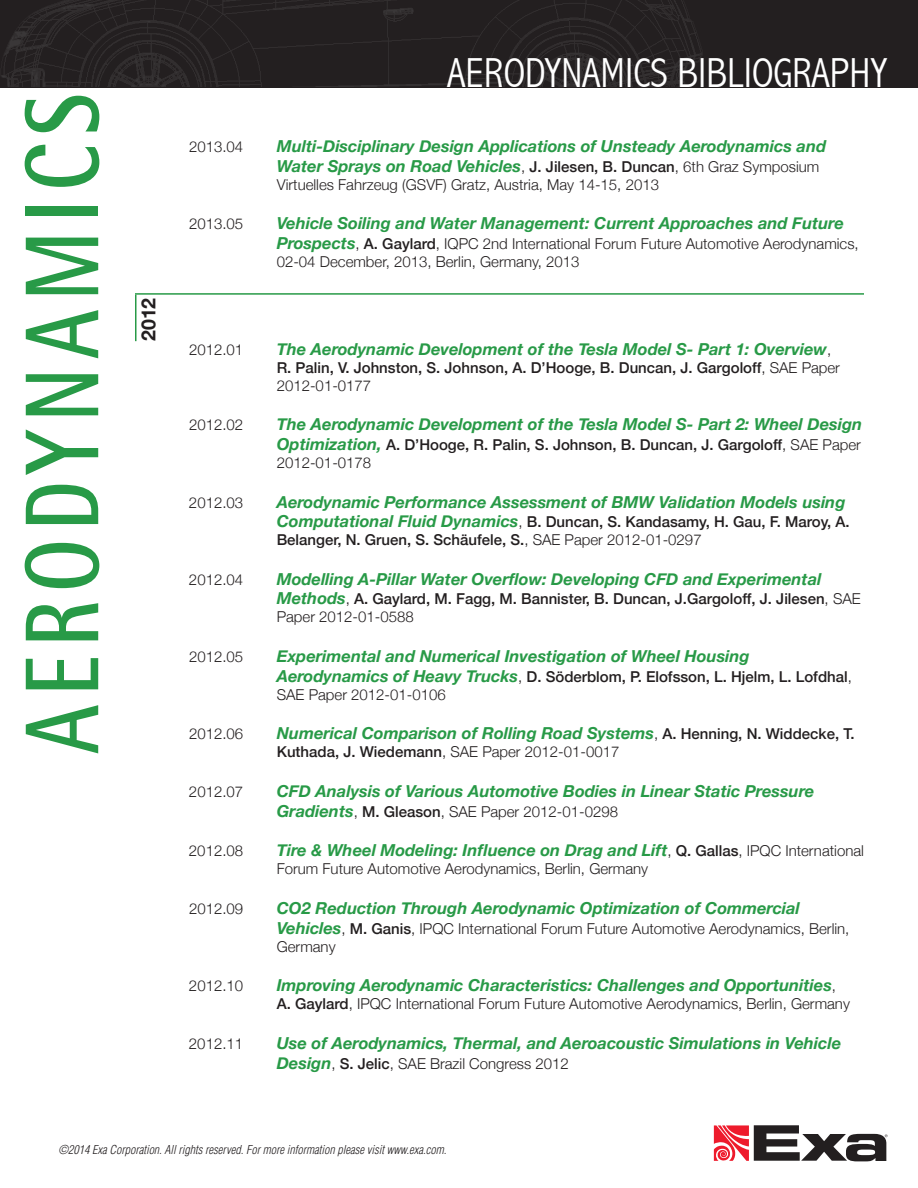
<style>
.page{position:relative;width:918px;height:1188px;background:#fff}
.page>*{position:absolute;margin:0;border:0;box-sizing:border-box;transform-origin:0 0}
.t1{font:700 105px "Rotis Semi Sans";letter-spacing:.1em;color:#289a47;scale:.8 1}
.t2{font:300 condensed 42px "Abadi";color:#fff}
.t3{font:700 19.5px "Helvetica Neue";color:#231f20}
.t4{font:italic 700 16.5px/19.5px "Helvetica Neue";color:#289a47}
.t5{font:300 15px/18px "Helvetica Neue";color:#231f20}
.t6{font:500 15px/18px "Helvetica Neue";color:#231f20}
.t7{font:italic 300 condensed 12px "Helvetica";color:#231f20}
.s1{font-weight:300;font-style:normal;font-size:15px;color:#231f20}
.s2{font-weight:500;font-style:normal;font-size:15px;color:#231f20}
.s3{font-weight:700;font-style:italic;font-size:16.5px;color:#289a47}
.s4{font-weight:500}
.s5{font-weight:300}
</style>
<div class="page">
<div style="left:0;top:0;width:918px;height:88px;background:#231f20"></div>
<img style="left:1px;top:0;width:702px;height:86px">
<svg style="left:714px;top:1125px;width:174px;height:36px"></svg>
<hr style="left:135px;top:293px;width:729px;height:2px;background:#289a47">
<hr style="left:135px;top:295px;width:1px;height:46px;background:#289a47">
<h1 class="t1" style="left:-2px;top:754px;width:827px;rotate:-90deg">AERODYNAMICS</h1>
<p class="t3" style="left:133px;top:341px;width:45px;rotate:-90deg">2012</p>
<h2 class="t2" style="left:447px;top:48px;width:442px">AERODYNAMICS BIBLIOGRAPHY</h2>
<p class="t5" style="left:189px;top:137px;width:56px">2013.04</p>
<p class="t4" style="left:277px;top:137px;width:551px">Multi-Disciplinary Design Applications of Unsteady Aerodynamics and<br>Water Sprays on Road Vehicles<span class="s1">,</span> <span class="s2">J. Jilesen, B. Duncan</span><span class="s1">, 6th Graz Symposium</span></p>
<p class="t5" style="left:277px;top:174px;width:384px">Virtuelles Fahrzeug (GSVF) Gratz, Austria, May 14-15, 2013</p>
<p class="t5" style="left:189px;top:214px;width:56px">2013.05</p>
<p class="t4" style="left:277px;top:214px;width:569px">Vehicle Soiling and Water Management: Current Approaches and Future</p>
<p class="t5" style="left:277px;top:234px;width:584px"><span class="s3">Prospects</span>, <span class="s4">A. Gaylard</span>, IQPC 2nd International Forum Future Automotive Aerodynamics,<br>02-04 December, 2013, Berlin, Germany, 2013</p>
<p class="t5" style="left:189px;top:339px;width:56px">2012.01</p>
<p class="t4" style="left:277px;top:339px;width:556px">The Aerodynamic Development of the Tesla Model S- Part 1: Overview<span class="s1">,</span></p>
<p class="t6" style="left:277px;top:358px;width:565px">R. Palin, V. Johnston, S. Johnson, A. D’Hooge, B. Duncan, J. Gargoloff<span class="s5">, SAE Paper<br>2012-01-0177</span></p>
<p class="t5" style="left:189px;top:415px;width:56px">2012.02</p>
<p class="t4" style="left:277px;top:415px;width:587px">The Aerodynamic Development of the Tesla Model S- Part 2: Wheel Design</p>
<p class="t6" style="left:277px;top:435px;width:586px"><span class="s3">Optimization,</span> A. D’Hooge, R. Palin, S. Johnson, B. Duncan, J. Gargoloff<span class="s5">, SAE Paper<br>2012-01-0178</span></p>
<p class="t5" style="left:189px;top:492px;width:56px">2012.03</p>
<p class="t4" style="left:277px;top:492px;width:570px">Aerodynamic Performance Assessment of BMW Validation Models using</p>
<p class="t6" style="left:277px;top:512px;width:574px"><span class="s3">Computational Fluid Dynamics</span><span class="s5">,</span> B. Duncan, S. Kandasamy, H. Gau, F. Maroy, A.<br>Belanger, N. Gruen, S. Schäufele, S.<span class="s5">, SAE Paper 2012-01-0297</span></p>
<p class="t5" style="left:189px;top:570px;width:56px">2012.04</p>
<p class="t4" style="left:277px;top:570px;width:546px">Modelling A-Pillar Water Overflow: Developing CFD and Experimental</p>
<p class="t6" style="left:277px;top:589px;width:586px"><span class="s3">Methods</span><span class="s5">,</span> A. Gaylard, M. Fagg, M. Bannister, B. Duncan, J.Gargoloff, J. Jilesen<span class="s5">, SAE<br>Paper 2012-01-0588</span></p>
<p class="t5" style="left:189px;top:647px;width:56px">2012.05</p>
<p class="t4" style="left:277px;top:647px;width:474px">Experimental and Numerical Investigation of Wheel Housing</p>
<p class="t6" style="left:277px;top:667px;width:577px"><span class="s3">Aerodynamics of Heavy Trucks</span><span class="s5">,</span> D. Söderblom, P. Elofsson, L. Hjelm, L. Lofdhal<span class="s5">,<br>SAE Paper 2012-01-0106</span></p>
<p class="t5" style="left:189px;top:724px;width:56px">2012.06</p>
<p class="t4" style="left:277px;top:724px;width:580px">Numerical Comparison of Rolling Road Systems<span class="s1">,</span> <span class="s2">A. Henning, N. Widdecke, T.</span></p>
<p class="t5" style="left:277px;top:742px;width:344px"><span class="s4">Kuthada, J. Wiedemann</span>, SAE Paper 2012-01-0017</p>
<p class="t5" style="left:189px;top:782px;width:56px">2012.07</p>
<p class="t4" style="left:277px;top:782px;width:539px">CFD Analysis of Various Automotive Bodies in Linear Static Pressure</p>
<p class="t5" style="left:277px;top:801px;width:343px"><span class="s3">Gradients</span>, <span class="s4">M. Gleason</span>, SAE Paper 2012-01-0298</p>
<p class="t5" style="left:189px;top:841px;width:56px">2012.08</p>
<p class="t4" style="left:277px;top:841px;width:589px">Tire &amp; Wheel Modeling: Influence on Drag and Lift<span class="s1">,</span> <span class="s2">Q. Gallas</span><span class="s1">, IPQC International</span></p>
<p class="t5" style="left:277px;top:859px;width:373px">Forum Future Automotive Aerodynamics, Berlin, Germany</p>
<p class="t5" style="left:189px;top:899px;width:56px">2012.09</p>
<p class="t4" style="left:277px;top:899px;width:525px">CO2 Reduction Through Aerodynamic Optimization of Commercial</p>
<p class="t5" style="left:277px;top:918px;width:574px"><span class="s3">Vehicles</span>, <span class="s4">M. Ganis</span>, IPQC International Forum Future Automotive Aerodynamics, Berlin,<br>Germany</p>
<p class="t5" style="left:189px;top:976px;width:56px">2012.10</p>
<p class="t4" style="left:277px;top:976px;width:561px">Improving Aerodynamic Characteristics: Challenges and Opportunities<span class="s1">,</span></p>
<p class="t5" style="left:277px;top:994px;width:575px"><span class="s4">A. Gaylard</span>, IPQC International Forum Future Automotive Aerodynamics, Berlin, Germany</p>
<p class="t5" style="left:189px;top:1034px;width:56px">2012.11</p>
<p class="t4" style="left:277px;top:1034px;width:566px">Use of Aerodynamics, Thermal, and Aeroacoustic Simulations in Vehicle</p>
<p class="t5" style="left:277px;top:1053px;width:294px"><span class="s3">Design</span>, <span class="s4">S. Jelic</span>, SAE Brazil Congress 2012</p>
<p class="t7" style="left:58px;top:1142px;width:389px">©2014 Exa Corporation. All rights reserved. For more information please visit www.exa.com.</p>
</div>
